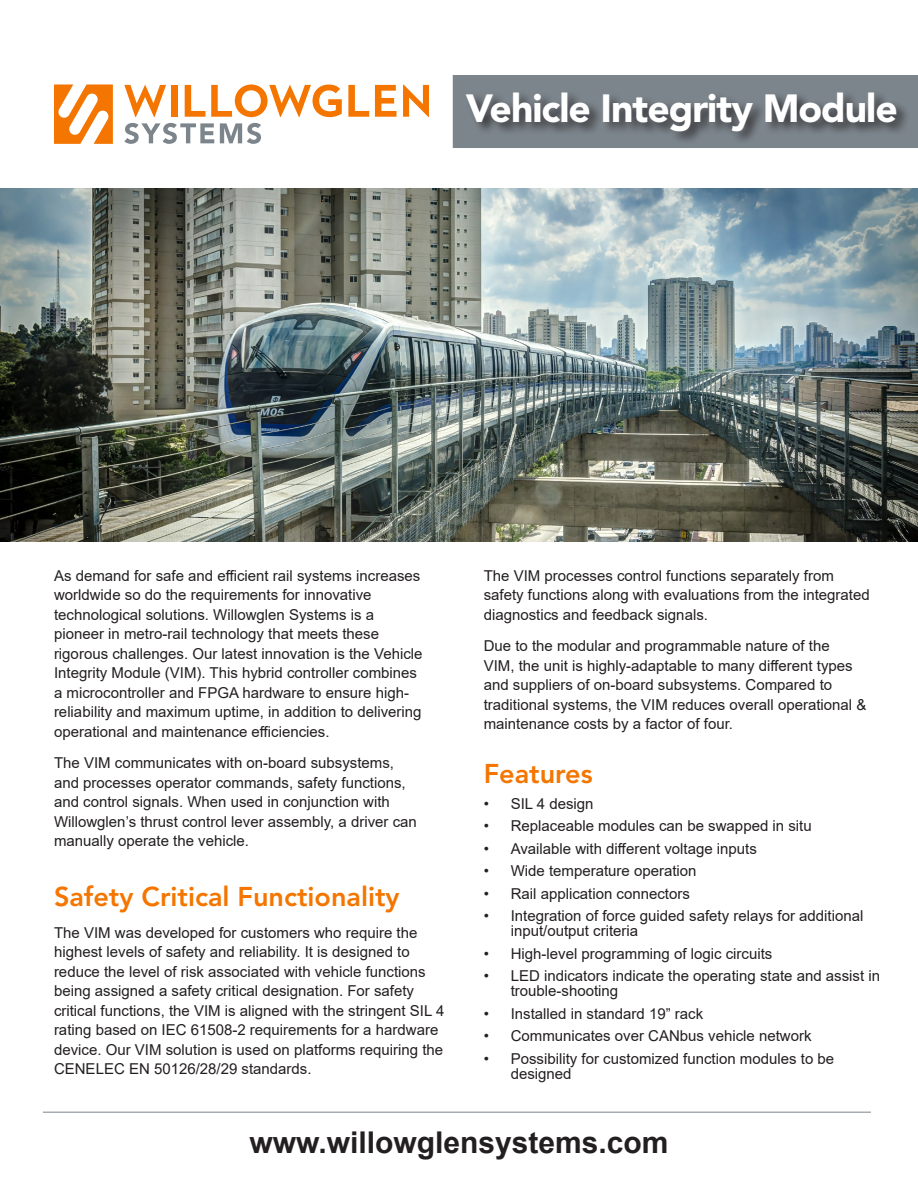
<style>
.page{position:relative;width:918px;height:1188px;background:#fff}
.page>*{position:absolute;margin:0;border:0;box-sizing:border-box;transform-origin:0 0}
.t1{font:900 39px "Avenir LT Std";letter-spacing:-.025em;color:#fff}
.t2{font:700 30px "Arial";color:#231f20}
.t3{font:800 27px "Avenir LT Std";color:#f47600}
.t4{font:15px/19.5px "Arial";color:#231f20}
</style>
<div class="page">
<hr style="left:43px;top:1112px;width:828px;height:1px;background:#7c858c">
<div style="left:453px;top:75px;width:465px;height:73px;background:#7c858c"></div>
<div style="left:465px;top:90px;width:445px;height:55px;background:#231f20;opacity:.75"></div>
<img style="left:0;top:188px;width:918px;height:354px">
<div style="left:171px;top:85px;width:7px;height:32px;background:#f47600"></div>
<svg style="left:185px;top:85px;width:20px;height:32px"></svg>
<svg style="left:348px;top:85px;width:21px;height:32px"></svg>
<svg style="left:375px;top:85px;width:22px;height:32px"></svg>
<svg style="left:403px;top:85px;width:26px;height:32px"></svg>
<svg style="left:124px;top:85px;width:42px;height:32px"></svg>
<svg style="left:211px;top:84px;width:131px;height:33px"></svg>
<svg style="left:124px;top:123px;width:137px;height:21px"></svg>
<svg style="left:54px;top:84px;width:59px;height:60px"></svg>
<p class="t1" style="left:466px;top:84px;width:433px">Vehicle Integrity Module</p>
<p class="t4" style="left:54px;top:566px;width:370px">As demand for safe and efficient rail systems increases worldwide so do the requirements for innovative technological solutions. Willowglen Systems is a pioneer in metro-rail technology that meets these rigorous challenges. Our latest innovation is the Vehicle Integrity Module (VIM). This hybrid controller combines a microcontroller and FPGA hardware to ensure high&shy;reliability and maximum uptime, in addition to delivering operational and maintenance efficiencies.</p>
<p class="t4" style="left:54px;top:753px;width:364px">The VIM communicates with on-board subsystems, and processes operator commands, safety functions, and control signals. When used in conjunction with Willowglen’s thrust control lever assembly, a driver can manually operate the vehicle.</p>
<p class="t3" style="left:54px;top:881px;width:347px">Safety Critical Functionality</p>
<p class="t4" style="left:54px;top:923px;width:392px">The VIM was developed for customers who require the highest levels of safety and reliability. It is designed to reduce the level of risk associated with vehicle functions being assigned a safety critical designation. For safety critical functions, the VIM is aligned with the stringent SIL 4 rating based on IEC 61508-2 requirements for a hardware device. Our VIM solution is used on platforms requiring the CENELEC EN 50126/28/29 standards.</p>
<p class="t4" style="left:484px;top:566px;width:388px">The VIM processes control functions separately from safety functions along with evaluations from the integrated diagnostics and feedback signals.</p>
<p class="t4" style="left:484px;top:636px;width:384px">Due to the modular and programmable nature of the<br>VIM, the unit is highly-adaptable to many different types and suppliers of on-board subsystems. Compared to traditional systems, the VIM reduces overall operational &amp; maintenance costs by a factor of four.</p>
<p class="t3" style="left:484px;top:758px;width:110px">Features</p>
<p class="t4" style="left:484px;top:794px;width:111px">• SIL 4 design</p>
<p class="t4" style="left:484px;top:816px;width:329px">• Replaceable modules can be swapped in situ</p>
<p class="t4" style="left:484px;top:839px;width:275px">• Available with different voltage inputs</p>
<p class="t4" style="left:484px;top:861px;width:214px">• Wide temperature operation</p>
<p class="t4" style="left:484px;top:884px;width:208px">• Rail application connectors</p>
<p class="t4" style="left:511px;top:908px;width:354px;line-height:15px;text-indent:-27px">• Integration of force guided safety relays for additional input/output criteria</p>
<p class="t4" style="left:484px;top:944px;width:290px">• High-level programming of logic circuits</p>
<p class="t4" style="left:511px;top:968px;width:371px;line-height:15px;text-indent:-27px">• LED indicators indicate the operating state and assist in trouble-shooting</p>
<p class="t4" style="left:484px;top:1004px;width:221px">• Installed in standard 19” rack</p>
<p class="t4" style="left:484px;top:1026px;width:329px">• Communicates over CANbus vehicle network</p>
<p class="t4" style="left:511px;top:1051px;width:325px;line-height:15px;text-indent:-27px">• Possibility for customized function modules to be designed</p>
<p class="t2" style="left:249px;top:1121px;width:421px">www.willowglensystems.com</p>
</div>
